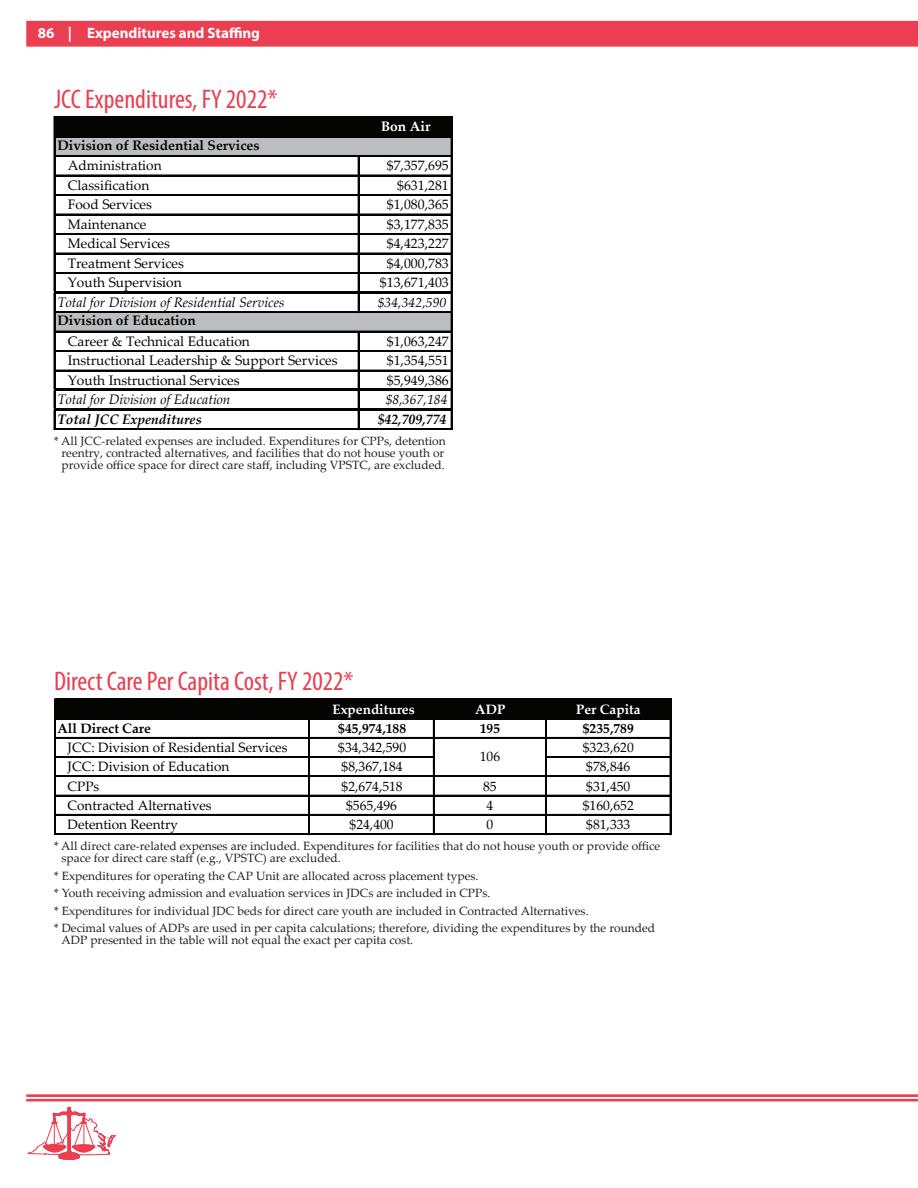
<style>
.page{position:relative;width:918px;height:1188px;background:#fff}
.page>*{position:absolute;margin:0;border:0;box-sizing:border-box;transform-origin:0 0}
.Head-Tables{font:condensed 27px "Myriad Pro";color:#eb3e51}
.t1{font:700 15px "Myriad Pro";color:#fff}
.t2{font:13.8px "Palatino Linotype";color:#040503}
.t3{font:italic 13.8px "Palatino Linotype";color:#040503}
.t4{font:700 13.8px "Palatino Linotype";color:#040503}
.t5{font:italic 700 13.8px "Palatino Linotype";color:#040503}
.t6{font:700 13.8px "Palatino Linotype";color:#fff}
.t7{font:13.65px "Palatino Linotype";color:#040503}
.t8{font:700 13.65px "Palatino Linotype";color:#040503}
.t9{font:700 13.65px "Palatino Linotype";color:#fff}
.Caveat{font:12px/12px "Palatino Linotype";color:#231f20}
</style>
<div class="page">
<div style="left:26px;top:21px;width:892px;height:26px;background:#eb3e51"></div>
<svg style="left:26px;top:1094px;width:892px;height:7px;background:#f17d8a"></svg>
<svg style="left:27px;top:1107px;width:88px;height:52px"></svg>
<div style="left:54px;top:116px;width:398px;height:21px;background:#040503"></div>
<div style="left:54px;top:136px;width:398px;height:21px;background:#bcbdc0"></div>
<div style="left:54px;top:312px;width:398px;height:20px;background:#bcbdc0"></div>
<hr style="left:54px;top:116px;width:1px;height:175px;background:#040503">
<hr style="left:358px;top:157px;width:1px;height:134px;background:#040503">
<hr style="left:451px;top:118px;width:1px;height:173px;background:#040503">
<svg style="left:358px;top:293px;width:1px;height:18px"></svg>
<hr style="left:54px;top:293px;width:1px;height:95px;background:#040503">
<hr style="left:358px;top:332px;width:1px;height:56px;background:#040503">
<hr style="left:451px;top:293px;width:1px;height:95px;background:#040503">
<svg style="left:54px;top:391px;width:1px;height:39px"></svg>
<svg style="left:358px;top:391px;width:1px;height:37px"></svg>
<svg style="left:451px;top:391px;width:1px;height:37px"></svg>
<hr style="left:55px;top:136px;width:397px;height:1px;background:#040503">
<hr style="left:55px;top:155px;width:397px;height:2px;background:#040503">
<hr style="left:55px;top:175px;width:397px;height:1px;background:#040503">
<hr style="left:55px;top:194px;width:397px;height:2px;background:#040503">
<hr style="left:55px;top:214px;width:397px;height:1px;background:#040503">
<hr style="left:55px;top:233px;width:397px;height:2px;background:#040503">
<hr style="left:55px;top:253px;width:397px;height:1px;background:#040503">
<hr style="left:55px;top:272px;width:397px;height:1px;background:#040503">
<hr style="left:55px;top:273px;width:397px;height:1px;background:#040503">
<hr style="left:54px;top:291px;width:398px;height:2px;background:#040503">
<hr style="left:55px;top:311px;width:397px;height:1px;background:#040503">
<hr style="left:55px;top:312px;width:397px;height:1px;background:#040503">
<hr style="left:55px;top:331px;width:397px;height:1px;background:#040503">
<hr style="left:55px;top:350px;width:397px;height:1px;background:#040503">
<hr style="left:55px;top:351px;width:397px;height:1px;background:#040503">
<hr style="left:55px;top:370px;width:397px;height:1px;background:#040503">
<hr style="left:54px;top:388px;width:398px;height:3px;background:#040503">
<hr style="left:54px;top:408px;width:398px;height:2px;background:#040503">
<hr style="left:55px;top:428px;width:397px;height:1px;background:#040503">
<hr style="left:55px;top:429px;width:397px;height:1px;background:#040503">
<div style="left:54px;top:699px;width:617px;height:20px;background:#040503"></div>
<hr style="left:55px;top:756px;width:380px;height:1px;background:#040503">
<hr style="left:55px;top:757px;width:380px;height:1px;background:#040503">
<hr style="left:54px;top:699px;width:1px;height:136px;background:#040503">
<hr style="left:309px;top:700px;width:1px;height:135px;background:#040503">
<hr style="left:433px;top:700px;width:2px;height:135px;background:#040503">
<hr style="left:545px;top:700px;width:2px;height:135px;background:#040503">
<hr style="left:670px;top:700px;width:1px;height:135px;background:#040503">
<hr style="left:55px;top:737px;width:616px;height:2px;background:#040503">
<hr style="left:547px;top:756px;width:124px;height:1px;background:#040503">
<hr style="left:547px;top:757px;width:124px;height:1px;background:#040503">
<hr style="left:55px;top:776px;width:616px;height:1px;background:#040503">
<hr style="left:55px;top:795px;width:616px;height:1px;background:#040503">
<hr style="left:55px;top:814px;width:616px;height:2px;background:#040503">
<hr style="left:55px;top:833px;width:616px;height:1px;background:#040503">
<hr style="left:55px;top:834px;width:616px;height:1px;background:#040503">
<p class="t1" style="left:38px;top:23px;width:224px">86 | Expenditures and Staffing</p>
<p class="Head-Tables" style="left:54px;top:83px;width:225px">JCC Expenditures, FY 2022*</p>
<p class="t4" style="left:57px;top:135px;width:204px">Division of Residential Services</p>
<p class="t6" style="left:381px;top:117px;width:51px">Bon Air</p>
<p class="t2" style="left:68px;top:156px;width:96px">Administration</p>
<p class="t2" style="left:387px;top:156px;width:63px">$7,357,695</p>
<p class="t2" style="left:68px;top:175px;width:83px">Classification</p>
<p class="t2" style="left:397px;top:175px;width:53px">$631,281</p>
<p class="t2" style="left:68px;top:195px;width:86px">Food Services</p>
<p class="t2" style="left:387px;top:195px;width:63px">$1,080,365</p>
<p class="t2" style="left:68px;top:214px;width:80px">Maintenance</p>
<p class="t2" style="left:387px;top:214px;width:63px">$3,177,835</p>
<p class="t2" style="left:68px;top:234px;width:104px">Medical Services</p>
<p class="t2" style="left:387px;top:234px;width:63px">$4,423,227</p>
<p class="t2" style="left:68px;top:253px;width:118px">Treatment Services</p>
<p class="t2" style="left:387px;top:253px;width:63px">$4,000,783</p>
<p class="t2" style="left:68px;top:273px;width:115px">Youth Supervision</p>
<p class="t2" style="left:380px;top:273px;width:70px">$13,671,403</p>
<p class="t3" style="left:57px;top:292px;width:229px">Total for Division of Residential Services</p>
<p class="t3" style="left:378px;top:292px;width:70px">$34,342,590</p>
<p class="t2" style="left:68px;top:331px;width:184px">Career &amp; Technical Education</p>
<p class="t2" style="left:387px;top:331px;width:63px">$1,063,247</p>
<p class="t2" style="left:68px;top:351px;width:271px">Instructional Leadership &amp; Support Services</p>
<p class="t2" style="left:387px;top:351px;width:63px">$1,354,551</p>
<p class="t2" style="left:68px;top:370px;width:173px">Youth Instructional Services</p>
<p class="t2" style="left:387px;top:370px;width:63px">$5,949,386</p>
<p class="t3" style="left:57px;top:390px;width:175px">Total for Division of Education</p>
<p class="t3" style="left:386px;top:390px;width:63px">$8,367,184</p>
<p class="t5" style="left:57px;top:409px;width:146px">Total JCC Expenditures</p>
<p class="t5" style="left:378px;top:409px;width:70px">$42,709,774</p>
<p class="t4" style="left:57px;top:311px;width:140px">Division of Education</p>
<p class="Caveat" style="left:54px;top:435px;width:393px;text-align:center">* All JCC-related expenses are included. Expenditures for CPPs, detention reentry, contracted alternatives, and facilities that do not house youth or provide office space for direct care staff, including VPSTC, are excluded.</p>
<p class="Head-Tables" style="left:54px;top:665px;width:301px">Direct Care Per Capita Cost, FY 2022*</p>
<p class="t9" style="left:333px;top:699px;width:84px">Expenditures</p>
<p class="t9" style="left:475px;top:699px;width:32px">ADP</p>
<p class="t9" style="left:576px;top:699px;width:66px">Per Capita</p>
<p class="t8" style="left:57px;top:719px;width:95px">All Direct Care</p>
<p class="t8" style="left:338px;top:719px;width:69px">$45,974,188</p>
<p class="t8" style="left:480px;top:719px;width:22px">195</p>
<p class="t8" style="left:583px;top:719px;width:52px">$235,789</p>
<p class="t7" style="left:68px;top:738px;width:221px">JCC: Division of Residential Services</p>
<p class="t7" style="left:338px;top:738px;width:69px">$34,342,590</p>
<p class="t7" style="left:583px;top:738px;width:52px">$323,620</p>
<p class="t7" style="left:68px;top:757px;width:163px">JCC: Division of Education</p>
<p class="t7" style="left:342px;top:757px;width:63px">$8,367,184</p>
<p class="t7" style="left:586px;top:757px;width:46px">$78,846</p>
<p class="t7" style="left:68px;top:776px;width:33px">CPPs</p>
<p class="t7" style="left:342px;top:776px;width:63px">$2,674,518</p>
<p class="t7" style="left:483px;top:776px;width:15px">85</p>
<p class="t7" style="left:586px;top:776px;width:46px">$31,450</p>
<p class="t7" style="left:68px;top:796px;width:146px">Contracted Alternatives</p>
<p class="t7" style="left:346px;top:796px;width:52px">$565,496</p>
<p class="t7" style="left:487px;top:796px;width:8px">4</p>
<p class="t7" style="left:583px;top:796px;width:52px">$160,652</p>
<p class="t7" style="left:68px;top:815px;width:112px">Detention Reentry</p>
<p class="t7" style="left:350px;top:815px;width:46px">$24,400</p>
<p class="t7" style="left:487px;top:815px;width:8px">0</p>
<p class="t7" style="left:586px;top:815px;width:46px">$81,333</p>
<p class="t7" style="left:480px;top:747px;width:22px">106</p>
<p class="Caveat" style="left:62px;top:840px;width:600px;text-indent:-8px">* All direct care-related expenses are included. Expenditures for facilities that do not house youth or provide office space for direct care staff (e.g., VPSTC) are excluded.</p>
<p class="Caveat" style="left:54px;top:869px;width:426px">* Expenditures for operating the CAP Unit are allocated across placement types.</p>
<p class="Caveat" style="left:54px;top:887px;width:438px">* Youth receiving admission and evaluation services in JDCs are included in CPPs.</p>
<p class="Caveat" style="left:54px;top:904px;width:536px">* Expenditures for individual JDC beds for direct care youth are included in Contracted Alternatives.</p>
<p class="Caveat" style="left:62px;top:922px;width:595px;text-indent:-8px">* Decimal values of ADPs are used in per capita calculations; therefore, dividing the expenditures by the rounded<br>ADP presented in the table will not equal the exact per capita cost.</p>
</div>
